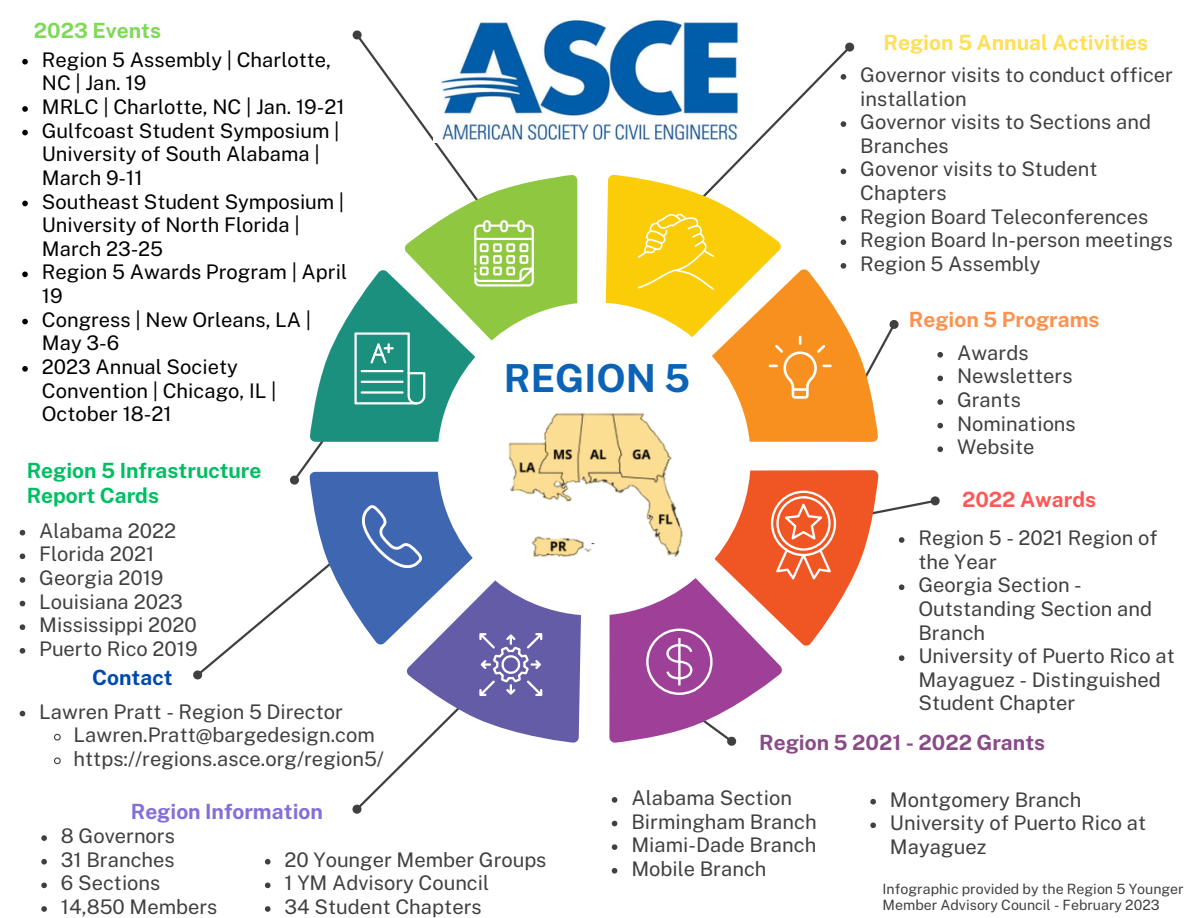
<style>
.page{position:relative;width:1188px;height:918px;background:#fff}
.page>*{position:absolute;margin:0;border:0;box-sizing:border-box;transform-origin:0 0}
.t1{font:700 38.55px "Public Sans";color:#0c63b6}
.t2{font:700 21px/24.8px "Public Sans";color:#00bf63}
.t3{font:700 21px "Public Sans";color:#ffde59}
.t4{font:700 21px "Public Sans";color:#894b88}
.t5{font:700 21px "Public Sans";color:#846fd8}
.t6{font:700 21px "Public Sans";color:#ff914d}
.t7{font:700 21px "Public Sans";color:#ff5757}
.t8{font:700 21px "Public Sans";color:#7ed957}
.t9{font:700 21px "Public Sans";color:#004aad}
.t10{font:20.1px/23.7px "Public Sans";color:#404040}
.t11{font:20.1px/23.7px "Public Sans";color:#000}
.t12{font:14.1px/16.8px "Public Sans";color:#404040}
</style>
<div class="page">
<img style="left:581px;top:413px;width:91px;height:72px">
<img style="left:581px;top:541px;width:14px;height:11px">
<svg style="left:193px;top:30px;width:388px;height:784px"></svg>
<img style="left:434px;top:19px;width:305px;height:123px">
<svg style="left:22px;top:59px;width:6px;height:6px"></svg>
<svg style="left:22px;top:106px;width:6px;height:6px"></svg>
<svg style="left:22px;top:130px;width:6px;height:5px"></svg>
<svg style="left:22px;top:201px;width:6px;height:5px"></svg>
<svg style="left:22px;top:272px;width:6px;height:5px"></svg>
<svg style="left:22px;top:319px;width:6px;height:5px"></svg>
<svg style="left:22px;top:366px;width:6px;height:6px"></svg>
<svg style="left:20px;top:530px;width:5px;height:6px"></svg>
<svg style="left:20px;top:554px;width:5px;height:5px"></svg>
<svg style="left:20px;top:577px;width:5px;height:6px"></svg>
<svg style="left:20px;top:601px;width:5px;height:5px"></svg>
<svg style="left:20px;top:624px;width:5px;height:6px"></svg>
<svg style="left:20px;top:648px;width:5px;height:6px"></svg>
<svg style="left:937px;top:352px;width:6px;height:6px"></svg>
<svg style="left:937px;top:376px;width:6px;height:5px"></svg>
<svg style="left:937px;top:399px;width:6px;height:6px"></svg>
<svg style="left:937px;top:423px;width:6px;height:5px"></svg>
<svg style="left:937px;top:446px;width:6px;height:6px"></svg>
<svg style="left:41px;top:835px;width:6px;height:6px"></svg>
<svg style="left:41px;top:859px;width:6px;height:6px"></svg>
<svg style="left:41px;top:883px;width:6px;height:5px"></svg>
<svg style="left:41px;top:906px;width:6px;height:6px"></svg>
<svg style="left:265px;top:859px;width:6px;height:6px"></svg>
<svg style="left:265px;top:883px;width:6px;height:5px"></svg>
<svg style="left:265px;top:906px;width:6px;height:6px"></svg>
<svg style="left:605px;top:38px;width:294px;height:404px"></svg>
<svg style="left:612px;top:797px;width:5px;height:6px"></svg>
<svg style="left:612px;top:821px;width:5px;height:5px"></svg>
<svg style="left:612px;top:844px;width:5px;height:6px"></svg>
<svg style="left:612px;top:868px;width:5px;height:6px"></svg>
<svg style="left:870px;top:799px;width:6px;height:5px"></svg>
<svg style="left:870px;top:822px;width:6px;height:6px"></svg>
<svg style="left:609px;top:470px;width:331px;height:276px"></svg>
<svg style="left:20px;top:711px;width:5px;height:5px"></svg>
<svg style="left:54px;top:733px;width:7px;height:8px"></svg>
<svg style="left:54px;top:757px;width:7px;height:8px"></svg>
<p class="t8" style="left:34px;top:18px;width:129px">2023 Events</p>
<p class="t11" style="left:42px;top:48px;width:291px">Region 5 Assembly | Charlotte,<br>NC | Jan. 19</p>
<p class="t11" style="left:42px;top:95px;width:304px">MRLC | Charlotte, NC | Jan. 19-21</p>
<p class="t11" style="left:42px;top:119px;width:299px">Gulfcoast Student Symposium |<br>University of South Alabama |<br>March 9-11</p>
<p class="t11" style="left:42px;top:189px;width:304px">Southeast Student Symposium |<br>University of North Florida |<br>March 23-25</p>
<p class="t11" style="left:42px;top:260px;width:307px">Region 5 Awards Program | April<br>19</p>
<p class="t11" style="left:42px;top:308px;width:271px">Congress | New Orleans, LA |<br>May 3-6</p>
<p class="t11" style="left:42px;top:355px;width:236px">2023 Annual Society<br>Convention | Chicago, IL |<br>October 18-21</p>
<p class="t2" style="left:27px;top:458px;width:236px">Region 5 Infrastructure<br>Report Cards</p>
<p class="t10" style="left:39px;top:519px;width:138px">Alabama 2022</p>
<p class="t10" style="left:39px;top:542px;width:116px">Florida 2021</p>
<p class="t10" style="left:39px;top:566px;width:126px">Georgia 2019</p>
<p class="t10" style="left:39px;top:589px;width:145px">Louisiana 2023</p>
<p class="t10" style="left:39px;top:613px;width:159px">Mississippi 2020</p>
<p class="t10" style="left:39px;top:637px;width:160px">Puerto Rico 2019</p>
<p class="t9" style="left:92px;top:665px;width:82px">Contact</p>
<p class="t10" style="left:39px;top:700px;width:305px">Lawren Pratt - Region 5 Director</p>
<p class="t10" style="left:74px;top:723px;width:303px">Lawren.Pratt@bargedesign.com</p>
<p class="t10" style="left:74px;top:747px;width:312px">https://regions.asce.org/region5/</p>
<p class="t1" style="left:504px;top:355px;width:188px">REGION 5</p>
<p class="t3" style="left:884px;top:31px;width:266px">Region 5 Annual Activities</p>
<p class="t10" style="left:860px;top:63px;width:314px">Governor visits to conduct officer installation</p>
<p class="t10" style="left:860px;top:110px;width:292px">Governor visits to Sections and<br>Branches</p>
<p class="t10" style="left:860px;top:157px;width:239px">Govenor visits to Student<br>Chapters</p>
<p class="t10" style="left:860px;top:205px;width:290px">Region Board Teleconferences</p>
<p class="t10" style="left:860px;top:228px;width:314px">Region Board In-person meetings</p>
<p class="t10" style="left:860px;top:252px;width:182px">Region 5 Assembly</p>
<p class="t6" style="left:909px;top:307px;width:192px">Region 5 Programs</p>
<p class="t10" style="left:957px;top:341px;width:73px">Awards</p>
<p class="t10" style="left:957px;top:364px;width:117px">Newsletters</p>
<p class="t10" style="left:957px;top:388px;width:65px">Grants</p>
<p class="t10" style="left:957px;top:412px;width:120px">Nominations</p>
<p class="t10" style="left:957px;top:435px;width:79px">Website</p>
<p class="t7" style="left:962px;top:487px;width:136px">2022 Awards</p>
<p class="t10" style="left:918px;top:526px;width:241px">Region 5 - 2021 Region of the Year</p>
<p class="t10" style="left:918px;top:573px;width:235px">Georgia Section -<br>Outstanding Section and<br>Branch</p>
<p class="t10" style="left:918px;top:644px;width:258px">University of Puerto Rico at<br>Mayaguez - Distinguished<br>Student Chapter</p>
<p class="t4" style="left:759px;top:731px;width:288px">Region 5 2021 - 2022 Grants</p>
<p class="t5" style="left:131px;top:799px;width:194px">Region Information</p>
<p class="t10" style="left:61px;top:824px;width:116px">8 Governors</p>
<p class="t10" style="left:61px;top:848px;width:115px">31 Branches</p>
<p class="t10" style="left:61px;top:871px;width:101px">6 Sections</p>
<p class="t10" style="left:61px;top:895px;width:158px">14,850 Members</p>
<p class="t10" style="left:285px;top:848px;width:264px">20 Younger Member Groups</p>
<p class="t10" style="left:285px;top:871px;width:206px">1 YM Advisory Council</p>
<p class="t10" style="left:285px;top:895px;width:199px">34 Student Chapters</p>
<p class="t10" style="left:631px;top:786px;width:162px">Alabama Section</p>
<p class="t10" style="left:631px;top:809px;width:187px">Birmingham Branch</p>
<p class="t10" style="left:631px;top:833px;width:186px">Miami-Dade Branch</p>
<p class="t10" style="left:631px;top:857px;width:137px">Mobile Branch</p>
<p class="t10" style="left:890px;top:788px;width:193px">Montgomery Branch</p>
<p class="t10" style="left:890px;top:811px;width:258px">University of Puerto Rico at<br>Mayaguez</p>
<p class="t12" style="left:883px;top:880px;width:303px">Infographic provided by the Region 5 Younger<br>Member Advisory Council - February 2023</p>
</div>
